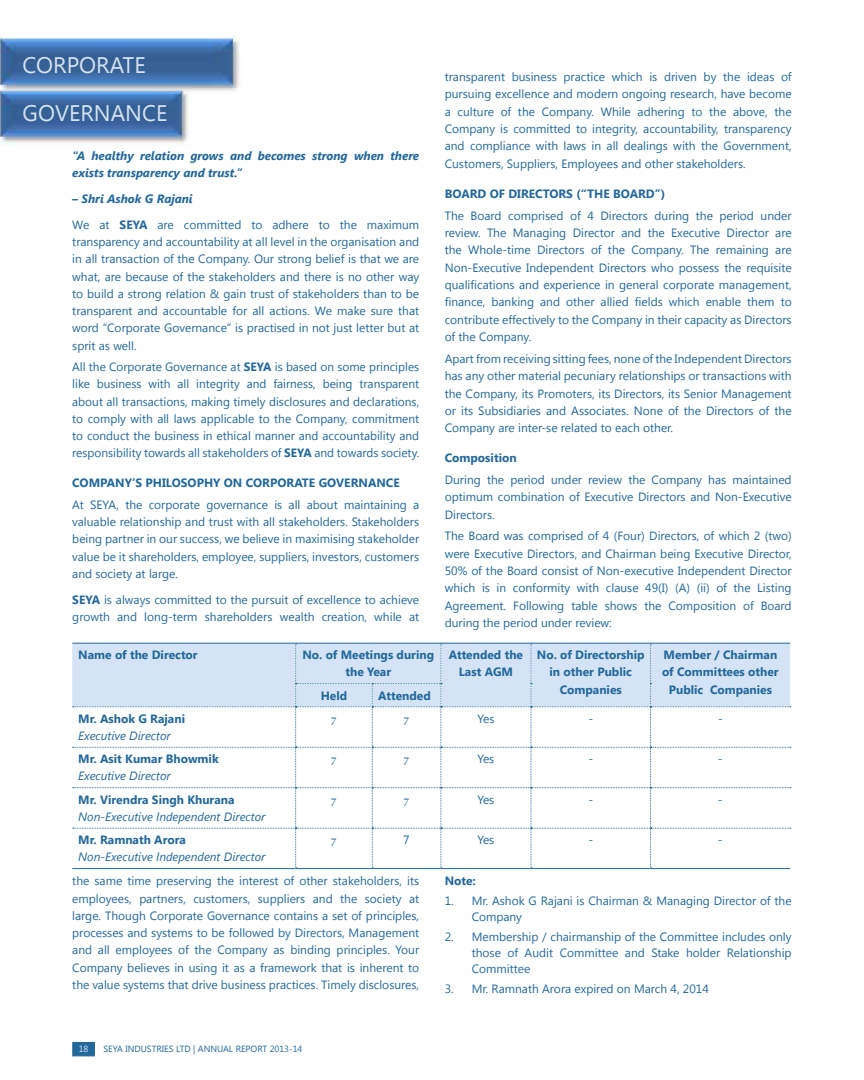
<style>
.page{position:relative;width:864px;height:1080px;background:#fff}
.page>*{position:absolute;margin:0;border:0;box-sizing:border-box;transform-origin:0 0}
.t1{font:22.5px/48.2px "Segoe UI";color:#d4e3f5}
.t2{font:12px/17.2px "Segoe UI";color:#22689b;text-align:justify}
.t3{font:700 12px/17.2px "Segoe UI";color:#22689b;text-align:center}
.t4{font:italic 12px/17.2px "Segoe UI";color:#22689b}
.t5{font:italic 700 12px/17.2px "Segoe UI";color:#22689b}
.t6{font:12px "Adobe Hebrew";color:#22689b}
.t7{font:9px "Segoe UI";color:#22689b}
.t8{font:9px "Segoe UI";color:#d4e3f5}
.s1{font-weight:700;font-style:italic}
.s2{font-weight:700}
.s3{font-weight:700;font-style:normal}
.s4{font-weight:400;font-style:italic}
</style>
<div class="page">
<div style="left:72px;top:1042px;width:23px;height:14px;background:#22689b;border:1px solid #22689b"></div>
<img style="left:0;top:36px;width:240px;height:55px">
<img style="left:0;top:87px;width:191px;height:58px">
<svg style="left:73px;top:644px;width:718px;height:224px"></svg>
<hr style="left:72px;top:868px;width:224px;height:1px;background:#22689b">
<hr style="left:296px;top:868px;width:76px;height:1px;background:#22689b">
<hr style="left:372px;top:868px;width:69px;height:1px;background:#22689b">
<hr style="left:441px;top:868px;width:90px;height:1px;background:#22689b">
<hr style="left:531px;top:868px;width:120px;height:1px;background:#22689b">
<hr style="left:651px;top:868px;width:139px;height:1px;background:#22689b">
<hr style="left:72px;top:643px;width:224px;height:1px;background:#22689b">
<hr style="left:296px;top:643px;width:76px;height:1px;background:#22689b">
<hr style="left:372px;top:643px;width:69px;height:1px;background:#22689b">
<hr style="left:441px;top:643px;width:90px;height:1px;background:#22689b">
<hr style="left:531px;top:643px;width:120px;height:1px;background:#22689b">
<hr style="left:651px;top:643px;width:139px;height:1px;background:#22689b">
<p class="t1" style="left:23px;top:40px;width:146px">CORPORATE<br>GOVERNANCE</p>
<p class="t5" style="left:72px;top:147px;width:348px">“A healthy relation grows and becomes strong when there exists transparency and trust.”</p>
<p class="t2" style="left:72px;top:185px;width:348px;line-height:25.8px"><span class="s1">– Shri Ashok G Rajani<br></span>We at <span class="s2">SEYA</span> are committed to adhere to the maximum</p>
<p class="t2" style="left:72px;top:233px;width:348px">transparency and accountability at all level in the organisation and in all transaction of the Company. Our strong belief is that we are what, are because of the stakeholders and there is no other way to build a strong relation &amp; gain trust of stakeholders than to be transparent and accountable for all actions. We make sure that word “Corporate Governance” is practised in not just letter but at sprit as well.</p>
<p class="t2" style="left:72px;top:358px;width:348px">All the Corporate Governance at <span class="s2">SEYA</span> is based on some principles like business with all integrity and fairness, being transparent about all transactions, making timely disclosures and declarations, to comply with all laws applicable to the Company, commitment to conduct the business in ethical manner and accountability and responsibility towards all stakeholders of <span class="s2">SEYA</span> and towards society.</p>
<p class="t3" style="left:72px;top:474px;width:125px">COMPANY’S PHILOSOPH</p>
<p class="t3" style="left:213px;top:474px;width:50px">Y ON CORPOR</p>
<p class="t2" style="left:72px;top:472px;width:348px;line-height:21.5px;text-indent:222px"><span class="s2">ATE GOVERNANCE<br></span>At SEYA, the corporate governance is all about maintaining a</p>
<p class="t2" style="left:72px;top:513px;width:348px">valuable relationship and trust with all stakeholders. Stakeholders being partner in our success, we believe in maximising stakeholder value be it shareholders, employee, suppliers, investors, customers and society at large.</p>
<p class="t2" style="left:72px;top:590px;width:348px"><span class="s2">SEYA</span> is always committed to the pursuit of excellence to achieve growth and long-term shareholders wealth creation, while at</p>
<p class="t2" style="left:445px;top:68px;width:348px">transparent business practice which is driven by the ideas of pursuing excellence and modern ongoing research, have become a culture of the Company. While adhering to the above, the Company is committed to integrity, accountability, transparency and compliance with laws in all dealings with the Government, Customers, Suppliers, Employees and other stakeholders.</p>
<p class="t3" style="left:445px;top:184px;width:107px">BOARD OF DIRECTOR</p>
<p class="t2" style="left:445px;top:182px;width:348px;line-height:21.6px;text-align:center"><span class="s2">S (“TH E BOARD”)<br></span>The Board comprised of 4 Directors during the period under</p>
<p class="t2" style="left:445px;top:223px;width:348px">review. The Managing Director and the Executive Director are the Whole-time Directors of the Company. The remaining are Non-Executive Independent Directors who possess the requisite qualifications and experience in general corporate management, finance, banking and other allied fields which enable them to contribute effectively to the Company in their capacity as Directors of the Company.</p>
<p class="t2" style="left:445px;top:349px;width:348px">Apart from receiving sitting fees, none of the Independent Directors has any other material pecuniary relationships or transactions with the Company, its Promoters, its Directors, its Senior Management or its Subsidiaries and Associates. None of the Directors of the Company are inter-se related to each other.</p>
<p class="t2" style="left:445px;top:447px;width:348px;line-height:21.6px"><span class="s2">Composition<br></span>During the period under review the Company has maintained</p>
<p class="t2" style="left:445px;top:488px;width:348px">optimum combination of Executive Directors and Non-Executive<br>Directors.</p>
<p class="t2" style="left:445px;top:527px;width:348px">The Board was comprised of 4 (Four) Directors, of which 2 (two) were Executive Directors, and Chairman being Executive Director, 50% of the Board consist of Non-executive Independent Director which is in conformity with clause 49(I) (A) (ii) of the Listing Agreement. Following table shows the Composition of Board during the period under review:</p>
<p class="t3" style="left:78px;top:646px;width:121px">Name of the Director</p>
<p class="t3" style="left:302px;top:646px;width:133px">No. of Meetings during the Year</p>
<p class="t3" style="left:449px;top:646px;width:76px">Attended the<br>Last AGM</p>
<p class="t3" style="left:537px;top:646px;width:109px">N o. of Directorship in other Public<br>Companies</p>
<p class="t3" style="left:662px;top:646px;width:118px">Member / Chairman of Committees other<br>Public Companies</p>
<p class="t3" style="left:321px;top:686px;width:28px">Held</p>
<p class="t3" style="left:378px;top:686px;width:54px">Attended</p>
<p class="t4" style="left:78px;top:709px;width:108px"><span class="s3">Mr. Ashok G Rajani<br></span>Executive Director</p>
<p class="t6" style="left:331px;top:712px;width:8px">7</p>
<p class="t6" style="left:404px;top:712px;width:8px">7</p>
<p class="t2" style="left:477px;top:709px;width:18px">Yes</p>
<p class="t2" style="left:588px;top:709px;width:6px">-</p>
<p class="t2" style="left:718px;top:709px;width:6px">-</p>
<p class="t3" style="left:78px;top:750px;width:142px;text-align:left">Mr. Asit Kumar Bhowmik<br><span class="s4">Executive Director</span></p>
<p class="t6" style="left:331px;top:752px;width:8px">7</p>
<p class="t6" style="left:404px;top:752px;width:8px">7</p>
<p class="t2" style="left:477px;top:750px;width:18px">Yes</p>
<p class="t2" style="left:588px;top:750px;width:6px">-</p>
<p class="t2" style="left:718px;top:750px;width:6px">-</p>
<p class="t4" style="left:78px;top:790px;width:189px"><span class="s3">Mr. Virendra Singh Khurana<br></span>Non-Executive Independent Director</p>
<p class="t6" style="left:331px;top:792px;width:8px">7</p>
<p class="t6" style="left:404px;top:792px;width:8px">7</p>
<p class="t2" style="left:477px;top:790px;width:18px">Yes</p>
<p class="t2" style="left:588px;top:790px;width:6px">-</p>
<p class="t2" style="left:718px;top:790px;width:6px">-</p>
<p class="t4" style="left:78px;top:831px;width:189px"><span class="s3">Mr. Ramnath Arora<br></span>Non-Executive Independent Director</p>
<p class="t6" style="left:331px;top:833px;width:8px">7</p>
<p class="t2" style="left:403px;top:831px;width:8px">7</p>
<p class="t2" style="left:477px;top:831px;width:18px">Yes</p>
<p class="t2" style="left:588px;top:831px;width:6px">-</p>
<p class="t2" style="left:718px;top:831px;width:6px">-</p>
<p class="t3" style="left:445px;top:872px;width:33px">N ote:</p>
<p class="t2" style="left:472px;top:893px;width:321px;line-height:15.8px;text-indent:-27px">1. Mr. Ashok G Rajani is Chairman &amp; Managing Director of the<br>Company</p>
<p class="t2" style="left:472px;top:928px;width:321px;line-height:15.8px;text-indent:-27px">2. Membership / chairmanship of the Committee includes only those of Audit Committee and Stake holder Relationship Committee</p>
<p class="t2" style="left:445px;top:979px;width:266px">3. Mr. Ramnath Arora expired on March 4, 2014</p>
<p class="t2" style="left:72px;top:872px;width:348px">the same time preserving the interest of other stakeholders, its employees, partners, customers, suppliers and the society at large. Though Corporate Governance contains a set of principles, processes and systems to be followed by Directors, Management and all employees of the Company as binding principles. Your Company believes in using it as a framework that is inherent to the value systems that drive business practices. Timely disclosures,</p>
<p class="t8" style="left:79px;top:1043px;width:11px">18</p>
<p class="t7" style="left:103px;top:1043px;width:201px">Seya Industries Ltd | Annual Report 2013-14</p>
</div>
